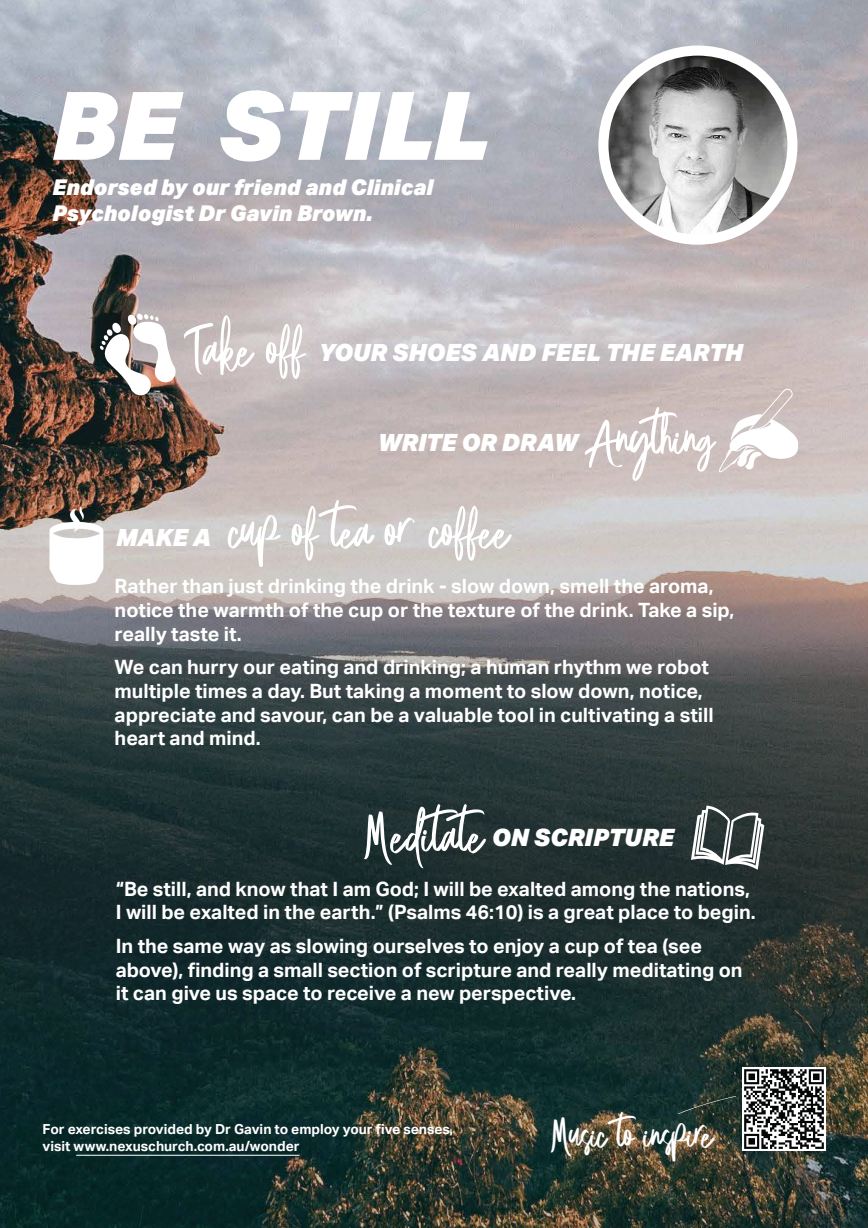
<style>
.page{position:relative;width:868px;height:1228px;background:#fff}
.page>*{position:absolute;margin:0;border:0;box-sizing:border-box;transform-origin:0 0}
.t1{font:italic 900 94.89px "Aktiv Grotesk";letter-spacing:-.02em;color:#fff}
.t2{font:60.02px "Acoustica South";color:#fff}
.t3{font:59.6px "Acoustica South";color:#fff}
.t4{font:44.34px "Acoustica South";color:#fff}
.t5{font:italic 900 23.9px "Aktiv Grotesk";color:#fff}
.t6{font:italic 900 23.73px "Aktiv Grotesk";letter-spacing:-.01em;color:#fff}
.t7{font:italic 900 21.73px/26.1px "Aktiv Grotesk";color:#fff}
.t8{font:700 19.77px/23.7px "Aktiv Grotesk";color:#fff}
.t9{font:700 13.82px/16.6px "Aktiv Grotesk";color:#fff}
</style>
<div class="page">
<img style="left:0;top:0;width:868px;height:1228px">
<svg style="left:0;top:641px;width:868px;height:475px"></svg>
<svg style="left:678px;top:1096px;width:58px;height:18px"></svg>
<img style="left:100px;top:313px;width:77px;height:84px">
<svg style="left:719px;top:389px;width:80px;height:83px"></svg>
<svg style="left:49px;top:506px;width:54px;height:79px"></svg>
<div style="left:598px;top:46px;width:200px;height:199px;background:#fff;border-radius:50%"></div>
<img style="left:608px;top:56px;width:179px;height:179px;border-radius:89px">
<img style="left:742px;top:1067px;width:83px;height:83px">
<hr style="left:76px;top:1155px;width:224px;height:1px;background:#fff">
<svg style="left:691px;top:805px;width:73px;height:65px"></svg>
<h1 class="t1" style="left:50px;top:64px;width:440px">BE STILL</h1>
<p class="t7" style="left:52px;top:173px;width:382px">Endorsed by our friend and Clinical<br>Psychologist Dr Gavin Brown.</p>
<h3 class="t3" style="left:184px;top:310px;width:120px">Take off</h3>
<p class="t6" style="left:318px;top:337px;width:426px">YOUR SHOES AND FEEL THE EARTH</p>
<h3 class="t3" style="left:586px;top:399px;width:129px">Anything</h3>
<p class="t6" style="left:377px;top:427px;width:202px">WRITE OR DRAW</p>
<p class="t6" style="left:116px;top:522px;width:97px">MAKE A</p>
<h3 class="t3" style="left:227px;top:492px;width:283px">cup of tea or coffee</h3>
<p class="t8" style="left:115px;top:574px;width:621px">Rather than just drinking the drink - slow down, smell the aroma, notice the warmth of the cup or the texture of the drink. Take a sip, really taste it.</p>
<p class="t8" style="left:115px;top:655px;width:601px">We can hurry our eating and drinking; a human rhythm we robot multiple times a day. But taking a moment to slow down, notice, appreciate and savour, can be a valuable tool in cultivating a still heart and mind.</p>
<h2 class="t2" style="left:367px;top:796px;width:118px">Meditate</h2>
<p class="t5" style="left:492px;top:822px;width:184px">ON SCRIPTURE</p>
<p class="t8" style="left:116px;top:877px;width:642px">“Be still, and know that I am God; I will be exalted among the nations,<br>I will be exalted in the earth.” (Psalms 46:10) is a great place to begin.</p>
<p class="t8" style="left:116px;top:934px;width:628px">In the same way as slowing ourselves to enjoy a cup of tea (see above), finding a small section of scripture and really meditating on it can give us space to receive a new perspective.</p>
<p class="t9" style="left:43px;top:1121px;width:412px">For exercises provided by Dr Gavin to employ your five senses, visit www.nexuschurch.com.au/wonder</p>
<h3 class="t4" style="left:553px;top:1106px;width:161px">Music to inspire</h3>
</div>
